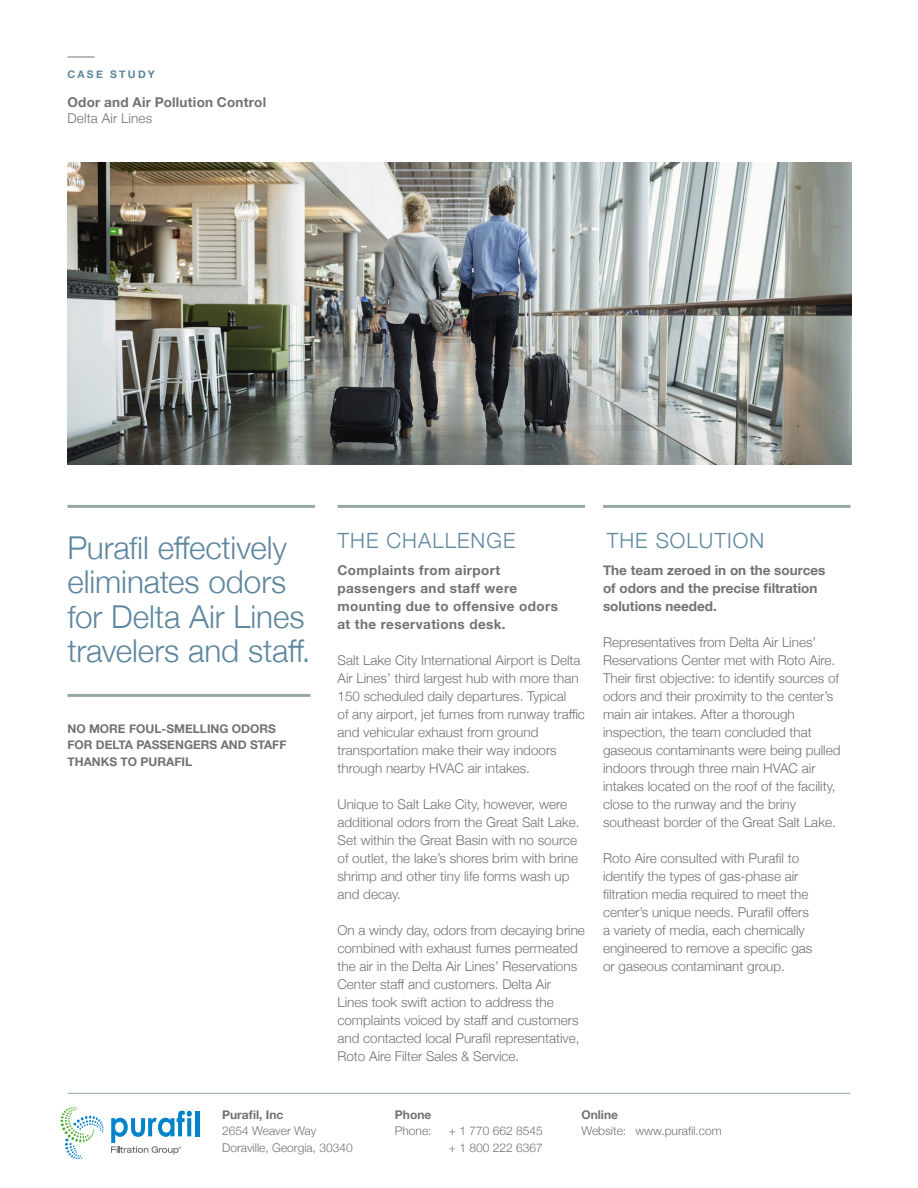
<style>
.page{position:relative;width:918px;height:1188px;background:#fff}
.page>*{position:absolute;margin:0;border:0;box-sizing:border-box;transform-origin:0 0}
.t1{font:300 31.5px/34.5px "Helvetica Neue";letter-spacing:-.005em;color:#5e879f}
.Description{font:300 21px "Helvetica Neue";letter-spacing:.05em;color:#5e879f}
.Description-2{font:300 13.5px/18px "Helvetica Neue";color:#717271}
.Description-3{font:700 13.5px "Helvetica Neue";letter-spacing:.02em;color:#717271}
.Description-4{font:700 13.5px/18px "Helvetica Neue";color:#717271}
.t2{font:300 12px/16.5px "Helvetica Neue";color:#717271}
.Description-5{font:700 12px/16.5px "Helvetica Neue";color:#717271}
.t3{font:700 10.5px "Helvetica Neue";letter-spacing:.22em;color:#5e879f}
</style>
<div class="page">
<hr style="left:68px;top:1093px;width:782px;height:1px;background:#96a7a7">
<hr style="left:195px;top:1111px;width:4px;height:25px;background:#0083ca">
<svg style="left:60px;top:1107px;width:44px;height:52px"></svg>
<svg style="left:111px;top:1111px;width:81px;height:43px"></svg>
<svg style="left:67px;top:57px;width:28px;height:1px"></svg>
<hr style="left:338px;top:505px;width:247px;height:3px;background:#96a7a7">
<hr style="left:68px;top:505px;width:247px;height:3px;background:#96a7a7">
<hr style="left:603px;top:505px;width:247px;height:3px;background:#96a7a7">
<img style="left:68px;top:162px;width:783px;height:302px">
<hr style="left:68px;top:694px;width:243px;height:3px;background:#96a7a7">
<p class="t3" style="left:68px;top:66px;width:89px">CASE STUDY</p>
<p class="Description-3" style="left:68px;top:91px;width:200px">Odor and Air Pollution Control</p>
<p class="Description-2" style="left:68px;top:109px;width:86px">Delta Air Lines</p>
<p class="t1" style="left:68px;top:528px;width:245px">Purafil effectively eliminates odors for Delta Air Lines travelers and staff.</p>
<p class="Description-5" style="left:68px;top:721px;width:220px">NO MORE FOUL-SMELLING ODORS<br>FOR DELTA PASSENGERS AND STAFF<br>THANKS TO PURAFIL</p>
<p class="Description" style="left:338px;top:524px;width:179px">THE CHALLENGE</p>
<p class="Description-3" style="left:338px;top:560px;width:164px">Complaints from airport</p>
<p class="Description-3" style="left:338px;top:578px;width:181px">passengers and staff were</p>
<p class="Description-3" style="left:338px;top:596px;width:222px">mounting due to offensive odors</p>
<p class="Description-3" style="left:338px;top:614px;width:170px">at the reservations desk.</p>
<p class="Description-2" style="left:338px;top:651px;width:249px">Salt Lake City International Airport is Delta Air Lines’ third largest hub with more than 150 scheduled daily departures. Typical<br>of any airport, jet fumes from runway traffic and vehicular exhaust from ground transportation make their way indoors through nearby HVAC air intakes.</p>
<p class="Description-2" style="left:338px;top:795px;width:244px">Unique to Salt Lake City, however, were additional odors from the Great Salt Lake.<br>Set within the Great Basin with no source of outlet, the lake’s shores brim with brine shrimp and other tiny life forms wash up and decay.</p>
<p class="Description-2" style="left:338px;top:921px;width:249px">On a windy day, odors from decaying brine combined with exhaust fumes permeated the air in the Delta Air Lines’ Reservations Center staff and customers. Delta Air<br>Lines took swift action to address the complaints voiced by staff and customers and contacted local Purafil representative, Roto Aire Filter Sales &amp; Service.</p>
<p class="Description" style="left:607px;top:524px;width:159px">THE SOLUTION</p>
<p class="Description-4" style="left:603px;top:562px;width:224px">The team zeroed in on the sources of odors and the precise filtration solutions needed.</p>
<p class="Description-2" style="left:603px;top:633px;width:239px">Representatives from Delta Air Lines’ Reservations Center met with Roto Aire.<br>Their first objective: to identify sources of odors and their proximity to the center’s main air intakes. After a thorough inspection, the team concluded that gaseous contaminants were being pulled indoors through three main HVAC air intakes located on the roof of the facility, close to the runway and the briny southeast border of the Great Salt Lake.</p>
<p class="Description-2" style="left:603px;top:849px;width:198px">Roto Aire consulted with Purafil to</p>
<p class="Description-2" style="left:603px;top:867px;width:197px">identify the types of gas-phase air</p>
<p class="Description-2" style="left:603px;top:885px;width:211px">filtration media required to meet the center’s unique needs. Purafil offers a variety of media, each chemically engineered to remove a specific gas</p>
<p class="Description-2" style="left:603px;top:957px;width:184px">or gaseous contaminant group.</p>
<p class="Description-5" style="left:222px;top:1106px;width:63px">Purafil, Inc</p>
<p class="t2" style="left:222px;top:1122px;width:132px">2654 Weaver Way<br>Doraville, Georgia, 30340</p>
<p class="Description-5" style="left:395px;top:1106px;width:38px">Phone</p>
<p class="t2" style="left:395px;top:1122px;width:38px">Phone:</p>
<p class="t2" style="left:449px;top:1122px;width:95px">+ 1 770 662 8545 + 1 800 222 6367</p>
<p class="Description-5" style="left:581px;top:1106px;width:38px">Online</p>
<p class="t2" style="left:581px;top:1122px;width:142px">Website: www.purafil.com</p>
</div>
